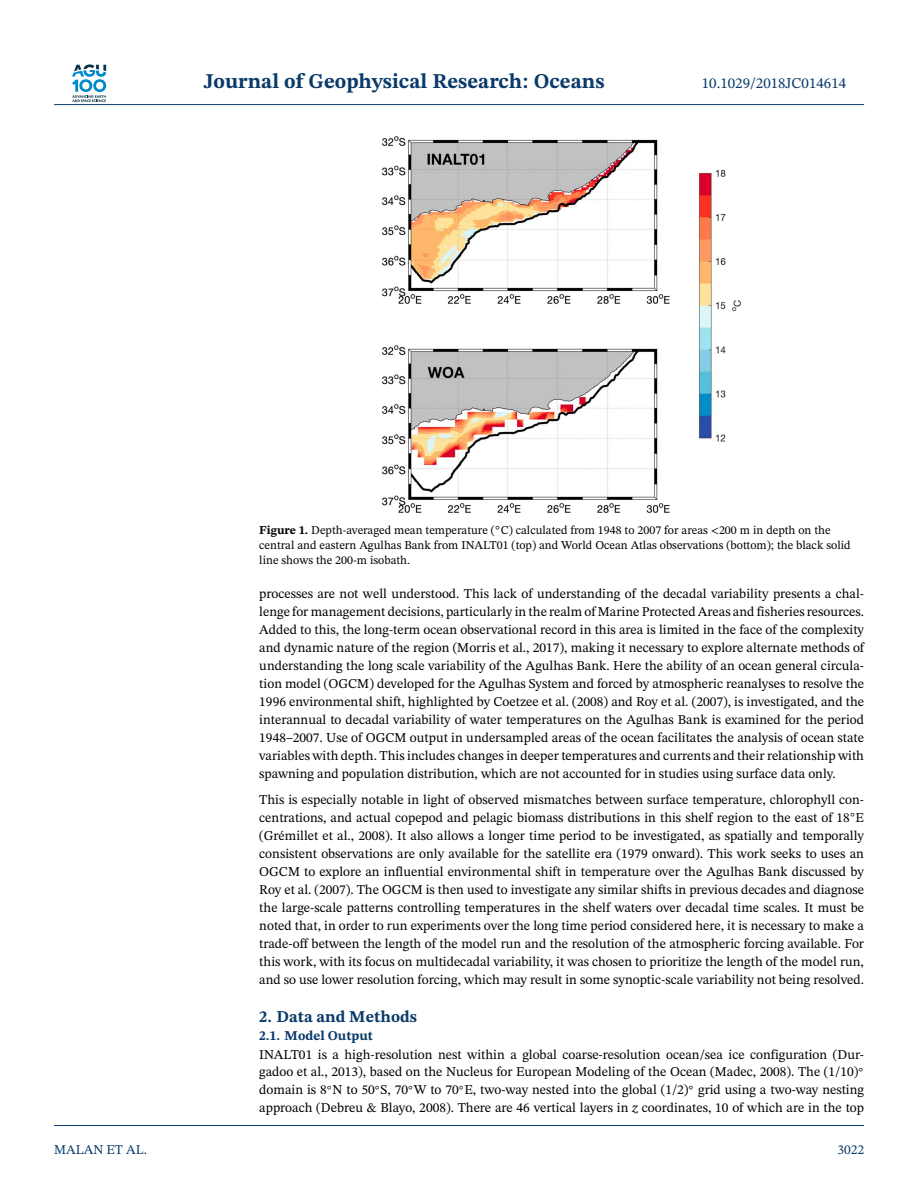
<style>
.page{position:relative;width:918px;height:1188px;background:#fff}
.page>*{position:absolute;margin:0;border:0;box-sizing:border-box;transform-origin:0 0}
.t1{font:700 21px "STIX Two Text";color:#0a3a69}
.t2{font:700 16.5px "STIX Two Text";color:#0a3a69}
.t3{font:15px "STIX Two Text";color:#0a3a69}
.t4{font:13.5px/18px "STIX Two Text";color:#000;text-align:justify}
.t5{font:700 13.5px "STIX Two Text";color:#0a3a69}
.t6{font:13.5px "STIX Two Text";color:#0a3a69}
.t7{font:12px/15px "STIX Two Text";color:#000}
.s1{font-weight:700}
.s2{font-family:"STIX Math";font-style:italic}
.s3{font-style:italic}
</style>
<div class="page">
<svg style="left:72px;top:64px;width:34px;height:38px"></svg>
<hr style="left:54px;top:104px;width:810px;height:1px;background:#0a3a69">
<img style="left:382px;top:136px;width:359px;height:377px">
<hr style="left:54px;top:1125px;width:810px;height:1px;background:#0a3a69">
<h1 class="t1" style="left:204px;top:73px;width:402px">Journal of Geophysical Research: Oceans</h1>
<p class="t3" style="left:702px;top:77px;width:146px">10.1029/2018JC014614</p>
<p class="t7" style="left:259px;top:524px;width:593px"><span class="s1">Figure 1.</span> Depth-averaged mean temperature (<sup>◦</sup>C) calculated from 1948 to 2007 for areas <span class="s2">&lt;</span>200 m in depth on the central and eastern Agulhas Bank from INALT01 (top) and World Ocean Atlas observations (bottom); the black solid line shows the 200-m isobath.</p>
<p class="t4" style="left:259px;top:586px;width:606px">processes are not well understood. This lack of understanding of the decadal variability presents a chal&shy;lenge for management decisions, particularly in the realm of Marine Protected Areas and fisheries resources.<br>Added to this, the long-term ocean observational record in this area is limited in the face of the complexity and dynamic nature of the region (Morris et al., 2017), making it necessary to explore alternate methods of understanding the long scale variability of the Agulhas Bank. Here the ability of an ocean general circula&shy;tion model (OGCM) developed for the Agulhas System and forced by atmospheric reanalyses to resolve the 1996 environmental shift, highlighted by Coetzee et al. (2008) and Roy et al. (2007), is investigated, and the interannual to decadal variability of water temperatures on the Agulhas Bank is examined for the period 1948–2007. Use of OGCM output in undersampled areas of the ocean facilitates the analysis of ocean state variables with depth. This includes changes in deeper temperatures and currents and their relationship with spawning and population distribution, which are not accounted for in studies using surface data only.</p>
<p class="t4" style="left:259px;top:791px;width:606px">This is especially notable in light of observed mismatches between surface temperature, chlorophyll con&shy;centrations, and actual copepod and pelagic biomass distributions in this shelf region to the east of 18<sup>◦</sup>E (Grémillet et al., 2008). It also allows a longer time period to be investigated, as spatially and temporally consistent observations are only available for the satellite era (1979 onward). This work seeks to uses an OGCM to explore an influential environmental shift in temperature over the Agulhas Bank discussed by Roy et al. (2007). The OGCM is then used to investigate any similar shifts in previous decades and diagnose the large-scale patterns controlling temperatures in the shelf waters over decadal time scales. It must be noted that, in order to run experiments over the long time period considered here, it is necessary to make a trade-off between the length of the model run and the resolution of the atmospheric forcing available. For this work, with its focus on multidecadal variability, it was chosen to prioritize the length of the model run, and so use lower resolution forcing, which may result in some synoptic-scale variability not being resolved.</p>
<p class="t2" style="left:259px;top:1011px;width:159px">2. Data and Methods</p>
<p class="t5" style="left:259px;top:1031px;width:115px">2.1. Model Output</p>
<p class="t4" style="left:259px;top:1046px;width:606px">INALT01 is a high-resolution nest within a global coarse-resolution ocean/sea ice configuration (Dur&shy;gadoo et al., 2013), based on the Nucleus for European Modeling of the Ocean (Madec, 2008). The (1/10)<sup>◦ </sup>domain is 8<sup>◦</sup>N to 50<sup>◦</sup>S, 70<sup>◦</sup>W to 70<sup>◦</sup>E, two-way nested into the global (1/2)<sup>◦</sup> grid using a two-way nesting approach (Debreu &amp; Blayo, 2008). There are 46 vertical layers in <span class="s3">z</span> coordinates, 10 of which are in the top</p>
<p class="t6" style="left:54px;top:1144px;width:95px">MALAN ET AL.</p>
<p class="t6" style="left:837px;top:1144px;width:28px">3022</p>
</div>
